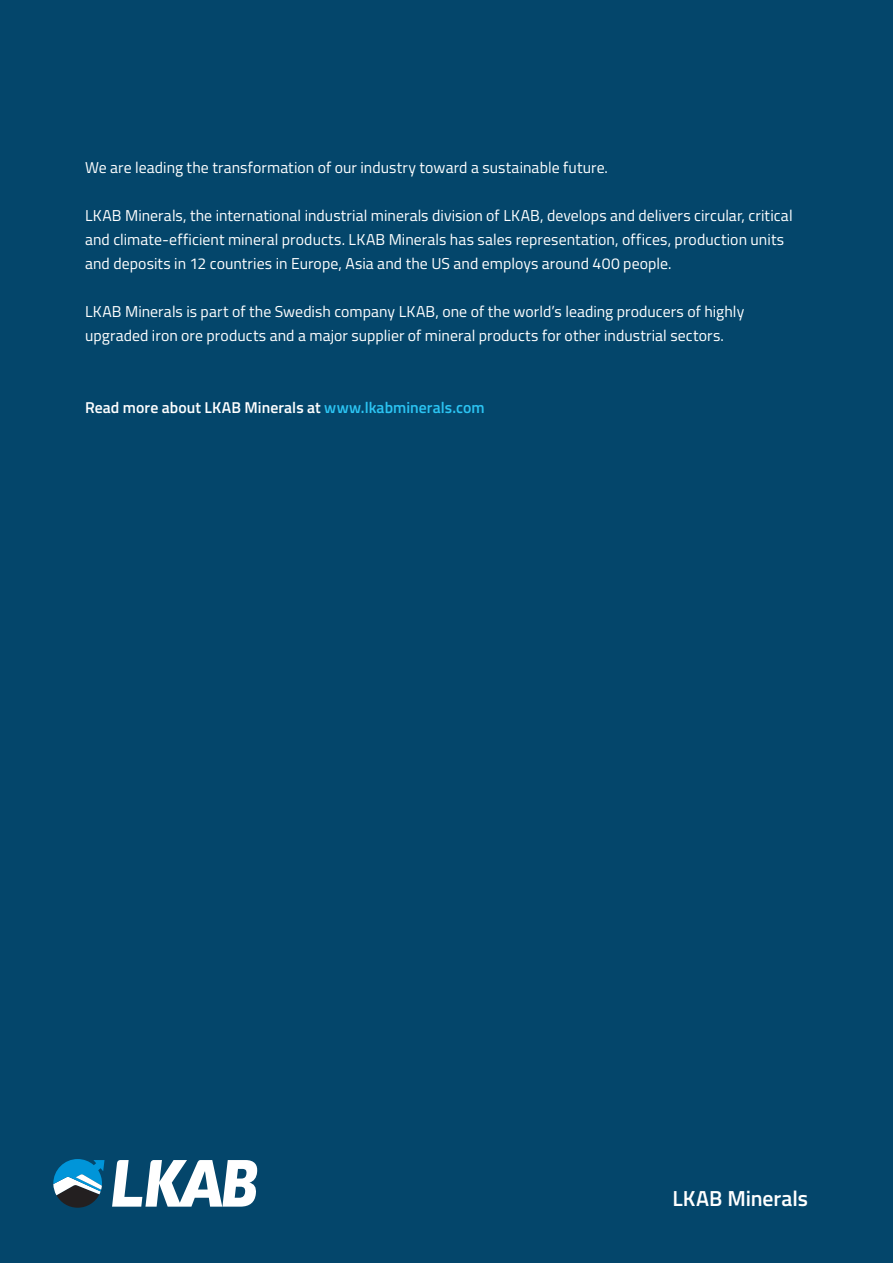
<style>
.page{position:relative;width:893px;height:1263px;background:#04466b}
.page>*{position:absolute;margin:0;border:0;box-sizing:border-box;transform-origin:0 0}
.t1{font:600 21.75px "Titillium Web";letter-spacing:-.005em;color:#fff}
.t2{font:15.75px/24px "Titillium Web";letter-spacing:.005em;color:#fff}
.t3{font:600 15.75px "Titillium Web";letter-spacing:.005em;color:#fff}
.s1{color:#2bc4f3}
</style>
<div class="page">
<svg style="left:112px;top:1160px;width:146px;height:46px"></svg>
<svg style="left:53px;top:1159px;width:51px;height:49px"></svg>
<p class="t2" style="left:85px;top:155px;width:524px">We are leading the transformation of our industry toward a sustainable future.</p>
<p class="t2" style="left:85px;top:203px;width:709px">LKAB Minerals, the international industrial minerals division of LKAB, develops and delivers circular, critical and climate-efficient mineral products. LKAB Minerals has sales representation, offices, production units and deposits in 12 countries in Europe, Asia and the US and employs around 400 people.</p>
<p class="t2" style="left:85px;top:299px;width:661px">LKAB Minerals is part of the Swedish company LKAB, one of the world’s leading producers of highly upgraded iron ore products and a major supplier of mineral products for other industrial sectors.</p>
<p class="t3" style="left:85px;top:396px;width:401px">Read more about LKAB Minerals at <span class="s1">www.lkabminerals.com</span></p>
<h1 class="t1" style="left:672px;top:1182px;width:137px">LKAB Minerals</h1>
</div>
